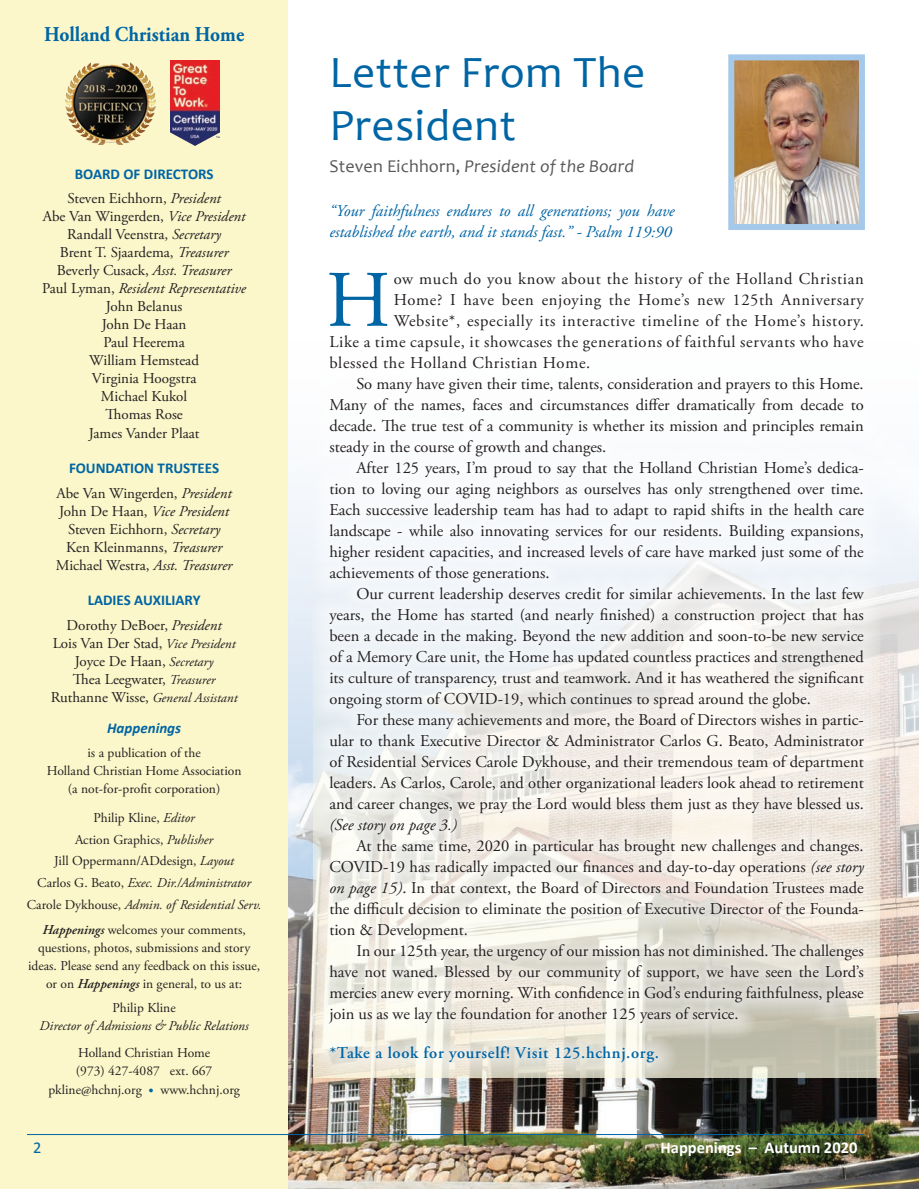
<style>
.page{position:relative;width:919px;height:1189px;background:#fff}
.page>*{position:absolute;margin:0;border:0;box-sizing:border-box;transform-origin:0 0}
.t1{font:79.8px "Adobe Garamond Pro";color:#0065a4}
.t2{font:45px "Candara";letter-spacing:.015em;color:#0065a4}
.t3{font:700 21px "Adobe Garamond Pro";color:#0065a4;scale:.93 1}
.t4{font:italic 18px "Candara";letter-spacing:.01em;color:#57585a}
.t5{font:16.5px/21px "Adobe Garamond Pro";color:#231f20;text-align:justify}
.t6{font:16.5px "Adobe Garamond Pro";letter-spacing:.04em;color:#231f20}
.t7{font:italic 16.5px/21px "Adobe Garamond Pro";color:#0065a4}
.t8{font:600 16.5px "Adobe Garamond Pro";letter-spacing:.04em;color:#0065a4}
.t9{font:700 16.5px "Calibri";color:#fff}
.t10{font:16.5px "Calibri";color:#0065a4}
.t11{font:15px/18px "Adobe Garamond Pro";color:#231f20;text-align:center}
.t12{font:700 15px "Calibri";color:#0065a4}
.t13{font:italic 700 15px "Calibri";color:#0065a4}
.t14{font:13.5px/18px "Adobe Garamond Pro";color:#231f20;text-align:center}
.t15{font:italic 13.5px "Adobe Garamond Pro";color:#231f20}
.s1{font-style:italic}
.s2{font-style:italic;font-size:13.5px}
.s3{font-style:normal;font-size:15px}
.s4{font-style:normal}
.s5{font-weight:600;font-style:italic}
.s6{color:#0065a4}
</style>
<div class="page">
<hr style="left:918px;top:0;width:1px;height:385px;background:#abb391">
<img style="left:287px;top:277px;width:631px;height:911px">
<div style="left:0;top:0;width:287px;height:1188px;background:#fbf7ca"></div>
<hr style="left:27px;top:1133px;width:418px;height:1px;background:#0065a4">
<hr style="left:445px;top:1133px;width:418px;height:1px;background:#0065a4">
<img style="left:735px;top:61px;width:122px;height:162px">
<div style="left:728px;top:54px;width:136px;height:176px;border:6px solid #a4c9ea"></div>
<svg style="left:308px;top:277px;width:576px;height:805px;fill:#f6f6f5"></svg>
<img style="left:65px;top:62px;width:90px;height:83px">
<img style="left:170px;top:61px;width:50px;height:85px">
<hr style="left:918px;top:325px;width:1px;height:78px;background:#d1d6c2">
<p class="t3" style="left:44px;top:22px;width:216px">Holland Christian Home</p>
<p class="t12" style="left:75px;top:164px;width:140px">BOARD OF DIRECTORS</p>
<p class="t11" style="left:42px;top:190px;width:205px">Steven Eichhorn, <span class="s1">President<br></span>Abe Van Wingerden, <span class="s1">Vice President<br></span>Randall Veenstra, <span class="s1">Secretary<br></span>Brent T. Sjaardema, <span class="s1">Treasurer<br></span>Beverly Cusack, <span class="s1">Asst. Treasurer<br></span>Paul Lyman, <span class="s1">Resident Representative<br></span>John Belanus<br>John De Haan<br>Paul Heerema<br>William Hemstead<br>Virginia Hoogstra<br>Michael Kukol<br>Thomas Rose<br>James Vander Plaat</p>
<p class="t12" style="left:69px;top:458px;width:152px">FOUNDATION TRUSTEES</p>
<p class="t11" style="left:56px;top:484px;width:178px">Abe Van Wingerden, <span class="s1">President<br></span>John De Haan, <span class="s1">Vice President<br></span>Steven Eichhorn, <span class="s1">Secretary<br></span>Ken Kleinmanns, <span class="s1">Treasurer<br></span>Michael Westra, <span class="s1">Asst. Treasurer</span></p>
<p class="t12" style="left:88px;top:590px;width:114px">LADIES AUXILIARY</p>
<p class="t11" style="left:53px;top:616px;width:184px">Dorothy DeBoer, <span class="s1">President<br></span>Lois Van Der Stad, <span class="s2">Vice President<br></span>Joyce De Haan, <span class="s2">Secretary<br></span>Thea Leegwater, <span class="s2">Treasurer</span></p>
<p class="t15" style="left:51px;top:689px;width:188px"><span class="s3">Ruthanne Wisse,</span> General Assistant</p>
<p class="t13" style="left:107px;top:718px;width:75px">Happenings</p>
<p class="t14" style="left:47px;top:744px;width:196px">is a publication of the<br>Holland Christian Home Association (a not-for-profit corporation)</p>
<p class="t14" style="left:93px;top:808px;width:103px">Philip Kline, <span class="s1">Editor</span></p>
<p class="t14" style="left:75px;top:830px;width:140px">Action Graphics, <span class="s1">Publisher</span></p>
<p class="t14" style="left:54px;top:852px;width:181px">Jill Oppermann/ADdesign, <span class="s1">Layout</span></p>
<p class="t15" style="left:37px;top:874px;width:215px"><span class="s4">Carlos G. Beato,</span> Exec. Dir./Administrator</p>
<p class="t15" style="left:27px;top:896px;width:236px"><span class="s4">Carole Dykhouse,</span> Admin. of Residential Serv.</p>
<p class="t14" style="left:28px;top:920px;width:233px"><span class="s5">Happenings</span> welcomes your comments, questions, photos, submissions and story ideas. Please send any feedback on this issue, or on <span class="s5">Happenings</span> in general, to us at:</p>
<p class="t14" style="left:112px;top:999px;width:65px">Philip Kline</p>
<p class="t15" style="left:40px;top:1017px;width:210px">Director of Admissions &amp; Public Relations</p>
<p class="t14" style="left:78px;top:1044px;width:134px">Holland Christian Home</p>
<p class="t14" style="left:48px;top:1062px;width:193px">(973) 427-4087 ext. 667 pkline@hchnj.org <span class="s6">•</span> www.hchnj.org</p>
<p class="t2" style="left:329px;top:45px;width:317px">Letter From The</p>
<p class="t2" style="left:329px;top:98px;width:188px">President</p>
<p class="t4" style="left:329px;top:155px;width:306px"><span class="s4">Steven Eichhorn,</span> President of the Board</p>
<p class="t7" style="left:329px;top:200px;width:346px">“Your faithfulness endures to all generations; you have established the earth, and it stands fast.” - Psalm 119:90</p>
<p class="t1" style="left:326px;top:252px;width:66px">H</p>
<p class="t6" style="left:393px;top:268px;width:471px">ow much do you know about the history of the Holland Christian</p>
<p class="t6" style="left:393px;top:289px;width:471px">Home? I have been enjoying the Home’s new 125th Anniversary</p>
<p class="t6" style="left:393px;top:310px;width:471px">Website*, especially its interactive timeline of the Home’s history.</p>
<p class="t6" style="left:329px;top:331px;width:535px">Like a time capsule, it showcases the generations of faithful servants who have</p>
<p class="t6" style="left:329px;top:352px;width:262px">blessed the Holland Christian Home.</p>
<p class="t5" style="left:329px;top:373px;width:535px;text-indent:27px">So many have given their time, talents, consideration and prayers to this Home.<br>Many of the names, faces and circumstances differ dramatically from decade to decade. The true test of a community is whether its mission and principles remain steady in the course of growth and changes.</p>
<p class="t5" style="left:329px;top:457px;width:535px;text-indent:27px">After 125 years, I’m proud to say that the Holland Christian Home’s dedica&shy;tion to loving our aging neighbors as ourselves has only strengthened over time.<br>Each successive leadership team has had to adapt to rapid shifts in the health care landscape - while also innovating services for our residents. Building expansions, higher resident capacities, and increased levels of care have marked just some of the achievements of those generations.</p>
<p class="t5" style="left:329px;top:583px;width:535px;text-indent:27px">Our current leadership deserves credit for similar achievements. In the last few years, the Home has started (and nearly finished) a construction project that has been a decade in the making. Beyond the new addition and soon-to-be new service of a Memory Care unit, the Home has updated countless practices and strengthened its culture of transparency, trust and teamwork. And it has weathered the significant ongoing storm of COVID-19, which continues to spread around the globe.</p>
<p class="t5" style="left:329px;top:709px;width:535px;text-indent:27px">For these many achievements and more, the Board of Directors wishes in partic&shy;ular to thank Executive Director &amp; Administrator Carlos G. Beato, Administrator of Residential Services Carole Dykhouse, and their tremendous team of department leaders. As Carlos, Carole, and other organizational leaders look ahead to retirement and career changes, we pray the Lord would bless them just as they have blessed us. <span class="s1">(See story on page 3.)</span></p>
<p class="t5" style="left:329px;top:835px;width:535px;text-indent:27px">At the same time, 2020 in particular has brought new challenges and changes.<br>COVID-19 has radically impacted our finances and day-to-day operations <span class="s1">(see story on page 15)</span>. In that context, the Board of Directors and Foundation Trustees made the difficult decision to eliminate the position of Executive Director of the Founda&shy;tion &amp; Development.</p>
<p class="t5" style="left:329px;top:940px;width:535px;text-indent:27px">In our 125th year, the urgency of our mission has not diminished. The challenges have not waned. Blessed by our community of support, we have seen the Lord’s mercies anew every morning. With confidence in God’s enduring faithfulness, please join us as we lay the foundation for another 125 years of service.</p>
<p class="t8" style="left:329px;top:1043px;width:331px">*Take a look for yourself! Visit 125.hchnj.org.</p>
<p class="t10" style="left:33px;top:1136px;width:10px">2</p>
<p class="t9" style="left:660px;top:1136px;width:198px">Happenings – Autumn 2020</p>
</div>
